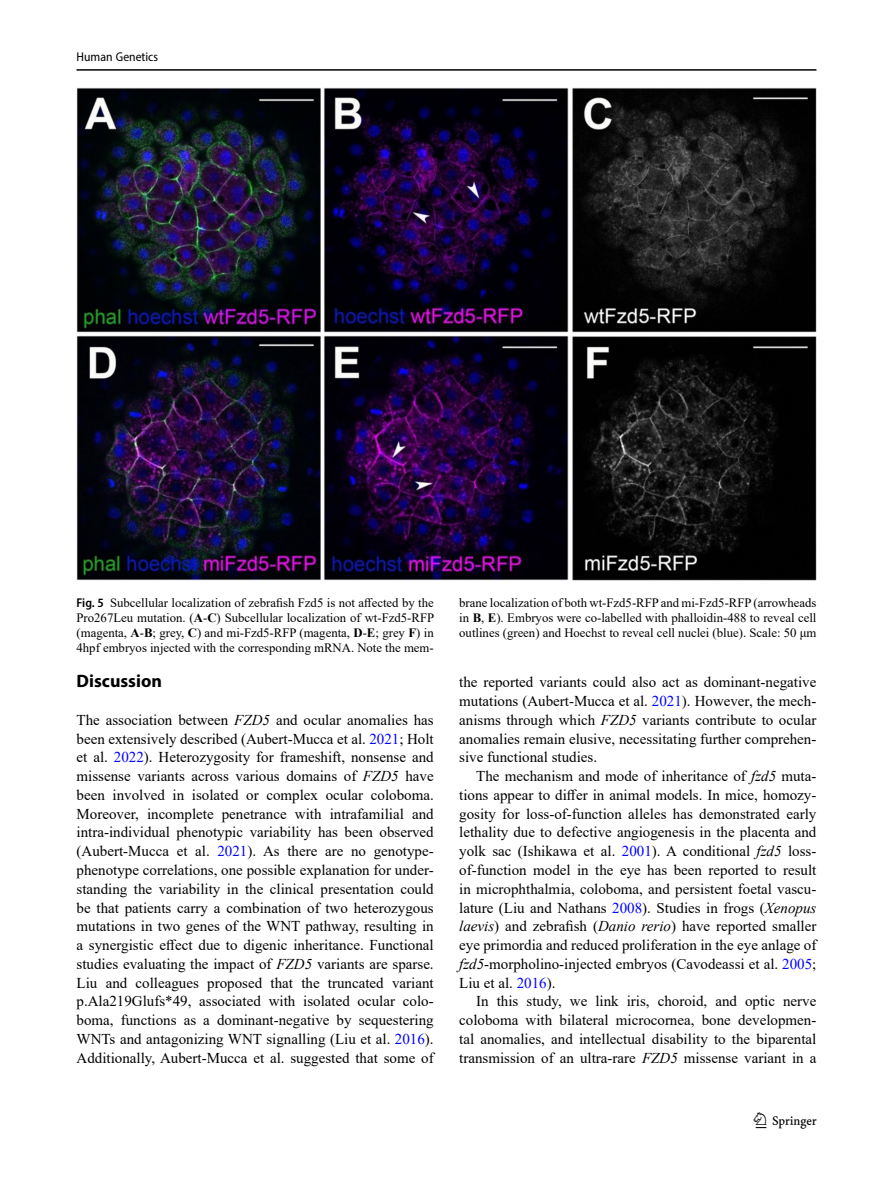
<style>
.page{position:relative;width:893px;height:1187px;background:#fff}
.page>*{position:absolute;margin:0;border:0;box-sizing:border-box;transform-origin:0 0}
.t1{font:22.5px "Springnew";color:#000}
.Head_1{font:700 18px "Myriad Pro";color:#000}
.Body_Text{font:15px/18.8px "Times New Roman";color:#000;text-align:justify}
.Body_Text_Indent{font:15px/18.8px "Times New Roman";color:#000;text-align:justify}
.Figure_Caption{font:12.75px/15px "Times New Roman";color:#000;text-align:justify}
.t2{font:semi-condensed 12.75px "Myriad Pro";color:#000}
.s1{font-family:"Myriad Pro";font-weight:600;font-stretch:semi-condensed}
.s2{font-weight:700}
.s3{font-style:italic}
.s4{color:#00f}
</style>
<div class="page">
<hr style="left:77px;top:69px;width:739px;height:2px;background:#000">
<img style="left:77px;top:87px;width:739px;height:493px">
<p class="t2" style="left:77px;top:49px;width:83px">Human Genetics</p>
<p class="Figure_Caption" style="left:77px;top:595px;width:359px"><span class="s1">Fig. 5</span> Subcellular localization of zebrafish Fzd5 is not affected by the Pro267Leu mutation. (<span class="s2">A</span>-<span class="s2">C</span>) Subcellular localization of wt-Fzd5-RFP (magenta, <span class="s2">A</span>-<span class="s2">B</span>; grey, <span class="s2">C</span>) and mi-Fzd5-RFP (magenta, <span class="s2">D</span>-<span class="s2">E</span>; grey <span class="s2">F</span>) in 4hpf embryos injected with the corresponding mRNA. Note the mem-</p>
<p class="Figure_Caption" style="left:459px;top:595px;width:359px">brane localization of both wt-Fzd5-RFP and mi-Fzd5-RFP (arrowheads in <span class="s2">B</span>, <span class="s2">E</span>). Embryos were co-labelled with phalloidin-488 to reveal cell outlines (green) and Hoechst to reveal cell nuclei (blue). Scale: 50 μm</p>
<p class="Head_1" style="left:77px;top:669px;width:87px">Discussion</p>
<p class="Body_Text" style="left:77px;top:710px;width:359px">The association between <span class="s3">FZD5</span> and ocular anomalies has been extensively described (Aubert-Mucca et al. <span class="s4">2021</span>; Holt et al. <span class="s4">2022</span>). Heterozygosity for frameshift, nonsense and missense variants across various domains of <span class="s3">FZD5</span> have been involved in isolated or complex ocular coloboma.<br>Moreover, incomplete penetrance with intrafamilial and intra-individual phenotypic variability has been observed (Aubert-Mucca et al. <span class="s4">2021</span>). As there are no genotype&shy;phenotype correlations, one possible explanation for under&shy;standing the variability in the clinical presentation could be that patients carry a combination of two heterozygous mutations in two genes of the WNT pathway, resulting in a synergistic effect due to digenic inheritance. Functional studies evaluating the impact of <span class="s3">FZD5</span> variants are sparse.<br>Liu and colleagues proposed that the truncated variant p.Ala219Glufs*49, associated with isolated ocular colo&shy;boma, functions as a dominant-negative by sequestering WNTs and antagonizing WNT signalling (Liu et al. <span class="s4">2016</span>).<br>Additionally, Aubert-Mucca et al. suggested that some of</p>
<p class="Body_Text" style="left:459px;top:672px;width:359px">the reported variants could also act as dominant-negative mutations (Aubert-Mucca et al. <span class="s4">2021</span>). However, the mech&shy;anisms through which <span class="s3">FZD5</span> variants contribute to ocular anomalies remain elusive, necessitating further comprehen&shy;sive functional studies.</p>
<p class="Body_Text_Indent" style="left:459px;top:766px;width:359px;text-indent:17px">The mechanism and mode of inheritance of <span class="s3">fzd5</span> muta&shy;tions appear to differ in animal models. In mice, homozy&shy;gosity for loss-of-function alleles has demonstrated early lethality due to defective angiogenesis in the placenta and yolk sac (Ishikawa et al. <span class="s4">2001</span>). A conditional <span class="s3">fzd5</span> loss&shy;of-function model in the eye has been reported to result in microphthalmia, coloboma, and persistent foetal vascu&shy;lature (Liu and Nathans <span class="s4">2008</span>). Studies in frogs (<span class="s3">Xenopus laevis</span>) and zebrafish (<span class="s3">Danio rerio</span>) have reported smaller eye primordia and reduced proliferation in the eye anlage of <span class="s3">fzd5</span>-morpholino-injected embryos (Cavodeassi et al. <span class="s4">2005</span>; Liu et al. <span class="s4">2016</span>).</p>
<p class="Body_Text_Indent" style="left:459px;top:991px;width:359px;text-indent:17px">In this study, we link iris, choroid, and optic nerve coloboma with bilateral microcornea, bone developmen&shy;tal anomalies, and intellectual disability to the biparental transmission of an ultra-rare <span class="s3">FZD5</span> missense variant in a</p>
<h1 class="t1" style="left:756px;top:1107px;width:63px">1 3</h1>
</div>
